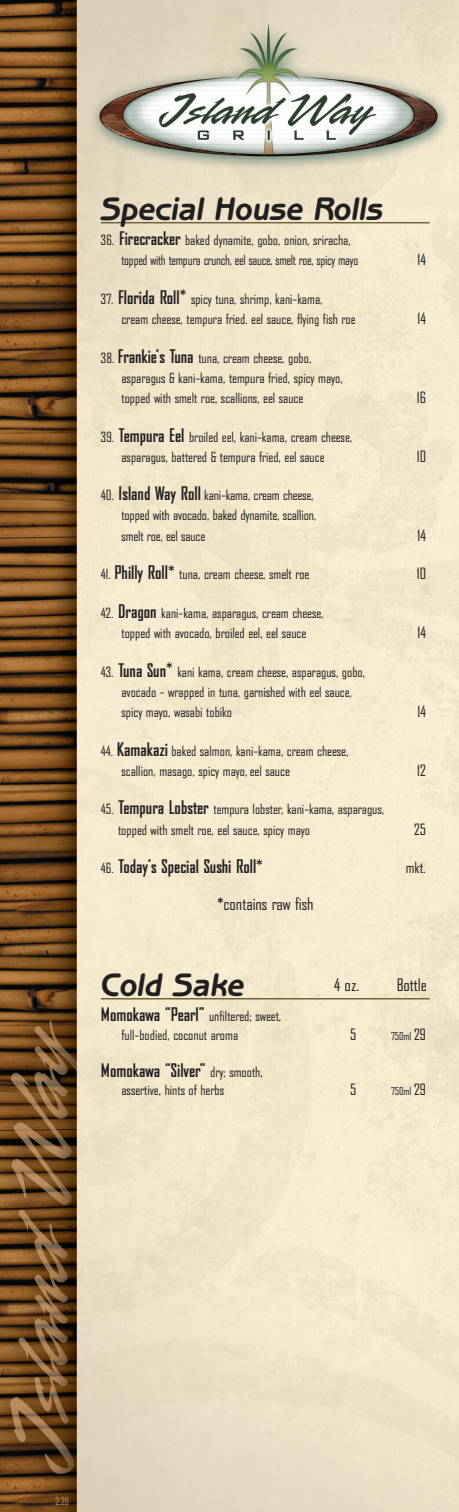
<style>
.page{position:relative;width:459px;height:1512px;background:#fff}
.page>*{position:absolute;margin:0;border:0;box-sizing:border-box;transform-origin:0 0}
.t1{font:33px "Cg Benguiat Gothic Bd It";letter-spacing:-.005em;color:#231f20}
.t2{font:700 18px "Bureau Agency";color:#231f20}
.t3{font:16.5px "Bureau Agency";color:#231f20}
.t4{font:15px "Bureau Agency";color:#231f20}
.t5{font:13.5px/20.1px "Bureau Agency";color:#231f20}
.t6{font:10.5px "Bureau Agency";color:#231f20}
.t7{font:9.75px "Bureau Agency";color:#a99d85}
.s1{font-weight:700;font-size:18px}
.s2{font-size:16.5px}
.s3{font-weight:400;font-size:13.5px}
.s4{font-weight:400;font-size:16.5px}
.s5{font-size:15px}
</style>
<div class="page">
<img style="left:0;top:0;width:459px;height:1512px">
<hr style="left:101px;top:222px;width:329px;height:1px;background:#72643f">
<hr style="left:101px;top:998px;width:329px;height:2px;background:#72643f">
<h1 class="t1" style="left:101px;top:189px;width:284px">Special House Rolls</h1>
<p class="t5" style="left:121px;top:230px;width:238px;text-indent:-20px">36. <span class="s1">Firecracker</span> baked dynamite, gobo, onion, sriracha, topped with tempura crunch, eel sauce, smelt roe, spicy mayo</p>
<p class="t5" style="left:121px;top:289px;width:236px;text-indent:-20px">37. <span class="s1">Florida Roll</span><span class="s2">*</span> spicy tuna, shrimp, kani-kama,<br>cream cheese, tempura fried. eel sauce, flying fish roe</p>
<p class="t5" style="left:121px;top:348px;width:223px;text-indent:-20px">38. <span class="s1">Frankie’s Tuna</span> tuna, cream cheese, gobo, asparagus &amp; kani-kama, tempura fried, spicy mayo, topped with smelt roe, scallions, eel sauce</p>
<p class="t5" style="left:101px;top:427px;width:253px;text-align:center">39. <span class="s1">Tempura Eel</span> broiled eel, kani-kama, cream cheese, asparagus, battered &amp; tempura fried, eel sauce</p>
<p class="t5" style="left:121px;top:486px;width:196px;text-indent:-20px">40. <span class="s1">Island Way Roll</span> kani-kama, cream cheese, topped with avocado, baked dynamite, scallion, smelt roe, eel sauce</p>
<p class="t4" style="left:418px;top:251px;width:10px">14</p>
<p class="t4" style="left:418px;top:310px;width:10px">14</p>
<p class="t4" style="left:417px;top:389px;width:11px">16</p>
<p class="t4" style="left:417px;top:448px;width:11px">10</p>
<p class="t4" style="left:418px;top:527px;width:10px">14</p>
<p class="t5" style="left:101px;top:565px;width:210px">41. <span class="s1">Philly Roll</span><span class="s2">*</span> tuna, cream cheese, smelt roe</p>
<p class="t4" style="left:417px;top:565px;width:11px">10</p>
<p class="t5" style="left:101px;top:603px;width:224px;text-align:center">42. <span class="s1">Dragon</span> kani-kama, asparagus, cream cheese, topped with avocado, broiled eel, eel sauce</p>
<p class="t4" style="left:418px;top:624px;width:10px">14</p>
<p class="t5" style="left:121px;top:662px;width:245px;text-indent:-20px">43. <span class="s1">Tuna Sun</span><span class="s2">*</span> kani kama, cream cheese, asparagus, gobo, avocado - wrapped in tuna, garnished with eel sauce, spicy mayo, wasabi tobiko</p>
<p class="t5" style="left:121px;top:741px;width:228px;text-indent:-20px">44. <span class="s1">Kamakazi</span> baked salmon, kani-kama, cream cheese, scallion, masago, spicy mayo, eel sauce</p>
<p class="t5" style="left:118px;top:800px;width:268px;text-indent:-17px">45. <span class="s1">Tempura Lobster</span> tempura lobster, kani-kama, asparagus, topped with smelt roe, eel sauce, spicy mayo</p>
<p class="t4" style="left:418px;top:703px;width:10px">14</p>
<p class="t4" style="left:417px;top:762px;width:10px">12</p>
<p class="t4" style="left:414px;top:821px;width:13px">25</p>
<h2 class="t2" style="left:101px;top:856px;width:163px"><span class="s3">46.</span> Today’s Special Sushi Roll<span class="s4">*</span></h2>
<p class="t4" style="left:406px;top:859px;width:22px">mkt.</p>
<p class="t3" style="left:217px;top:895px;width:98px">*contains raw fish</p>
<h1 class="t1" style="left:101px;top:965px;width:145px">Cold Sake</h1>
<p class="t3" style="left:334px;top:976px;width:27px">4 oz.</p>
<p class="t3" style="left:397px;top:976px;width:31px">Bottle</p>
<p class="t5" style="left:121px;top:1007px;width:161px;line-height:18.6px;text-indent:-20px"><span class="s1">Momokawa “Pearl”</span> unfiltered; sweet, full-bodied, coconut aroma</p>
<p class="t4" style="left:350px;top:1026px;width:8px">5</p>
<p class="t6" style="left:391px;top:1030px;width:36px">750ml <span class="s5">29</span></p>
<h2 class="t2" style="left:101px;top:1060px;width:163px">Momokawa “Silver” <span class="s3">dry; smooth,</span></h2>
<p class="t5" style="left:121px;top:1081px;width:104px">assertive, hints of herbs</p>
<p class="t4" style="left:350px;top:1082px;width:8px">5</p>
<p class="t6" style="left:391px;top:1086px;width:36px">750ml <span class="s5">29</span></p>
<p class="t7" style="left:56px;top:1496px;width:15px">2.20</p>
</div>
